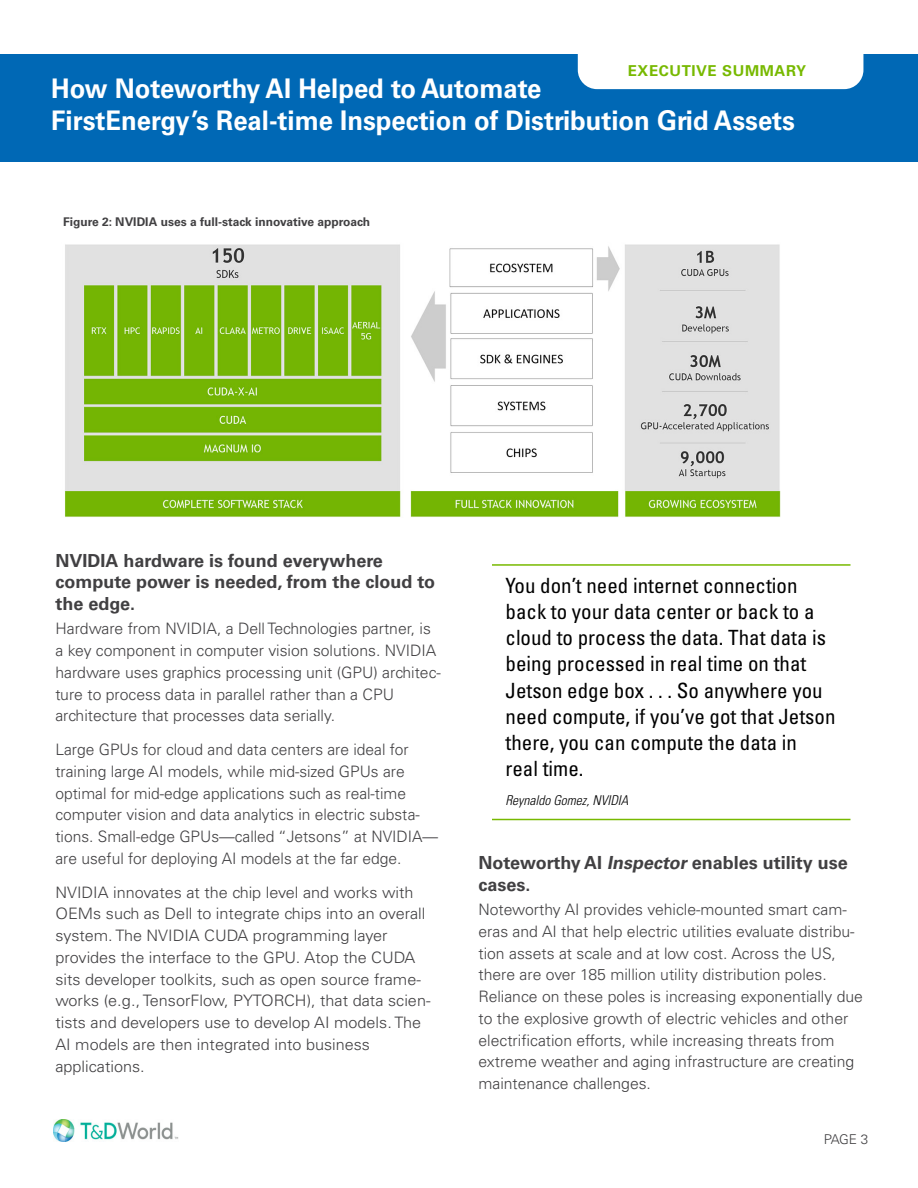
<style>
.page{position:relative;width:918px;height:1188px;background:#fff}
.page>*{position:absolute;margin:0;border:0;box-sizing:border-box;transform-origin:0 0}
.t1{font:700 27px/32.4px "Univers LT Std";color:#fff;scale:.95 1}
.t2{font:condensed 21px/26.2px "Univers LT Std";color:#000}
.t3{font:700 18px/21.8px "Univers LT Std";color:#414042}
.t4{font:300 15.75px/21.8px "Univers LT Std";color:#414042}
.t5{font:700 15px "Univers LT Std";letter-spacing:.04em;color:#77b900}
.t6{font:italic 300 condensed 13.5px "Univers LT Std";color:#000}
.t7{font:300 13.5px "Univers LT Std";color:#414042}
.t8{font:700 12px "Univers LT Std";color:#414042}
.s1{font-style:italic}
</style>
<div class="page">
<div style="left:0;top:54px;width:918px;height:108px;background:#0068b5"></div>
<div style="left:578px;top:54px;width:285px;height:35px;background:#fff"></div>
<img style="left:54px;top:1120px;width:125px;height:21px">
<hr style="left:492px;top:564px;width:358px;height:2px;background:#77b900">
<hr style="left:492px;top:819px;width:358px;height:1px;background:#77b900">
<img style="left:65px;top:244px;width:716px;height:273px">
<p class="t5" style="left:628px;top:62px;width:180px">EXECUTIVE SUMMARY</p>
<h1 class="t1" style="left:51px;top:72px;width:784px">How Noteworthy AI Helped to Automate<br>FirstEnergy’s Real-time Inspection of Distribution Grid Assets</h1>
<p class="t8" style="left:63px;top:215px;width:309px">Figure 2: NVIDIA uses a full-stack innovative approach</p>
<p class="t3" style="left:55px;top:549px;width:381px">NVIDIA hardware is found everywhere compute power is needed, from the cloud to the edge.</p>
<p class="t4" style="left:55px;top:618px;width:387px">Hardware from NVIDIA, a Dell Technologies partner, is a key component in computer vision solutions. NVIDIA hardware uses graphics processing unit (GPU) architec&shy;ture to process data in parallel rather than a CPU architecture that processes data serially.</p>
<p class="t4" style="left:55px;top:739px;width:384px">Large GPUs for cloud and data centers are ideal for training large AI models, while mid-sized GPUs are optimal for mid-edge applications such as real-time computer vision and data analytics in electric substa&shy;tions. Small-edge GPUs—called “Jetsons” at NVIDIA— are useful for deploying AI models at the far edge.</p>
<p class="t4" style="left:55px;top:881px;width:377px">NVIDIA innovates at the chip level and works with OEMs such as Dell to integrate chips into an overall system. The NVIDIA CUDA programming layer provides the interface to the GPU. Atop the CUDA sits developer toolkits, such as open source frame&shy;works (e.g., TensorFlow, PYTORCH), that data scien&shy;tists and developers use to develop AI models. The AI models are then integrated into business applications.</p>
<p class="t2" style="left:506px;top:572px;width:332px">You don’t need internet connection back to your data center or back to a cloud to process the data. That data is being processed in real time on that<br>Jetson edge box . . . So anywhere you need compute, if you’ve got that Jetson there, you can compute the data in<br>real time.</p>
<p class="t6" style="left:506px;top:792px;width:124px">Reynaldo Gomez, NVIDIA</p>
<p class="t3" style="left:478px;top:852px;width:371px">Noteworthy AI <span class="s1">Inspector</span> enables utility use cases.</p>
<p class="t4" style="left:478px;top:899px;width:386px">Noteworthy AI provides vehicle-mounted smart cam&shy;eras and AI that help electric utilities evaluate distribu&shy;tion assets at scale and at low cost. Across the US, there are over 185 million utility distribution poles.<br>Reliance on these poles is increasing exponentially due to the explosive growth of electric vehicles and other electrification efforts, while increasing threats from extreme weather and aging infrastructure are creating maintenance challenges.</p>
<p class="t7" style="left:824px;top:1132px;width:46px">PAGE 3</p>
</div>
